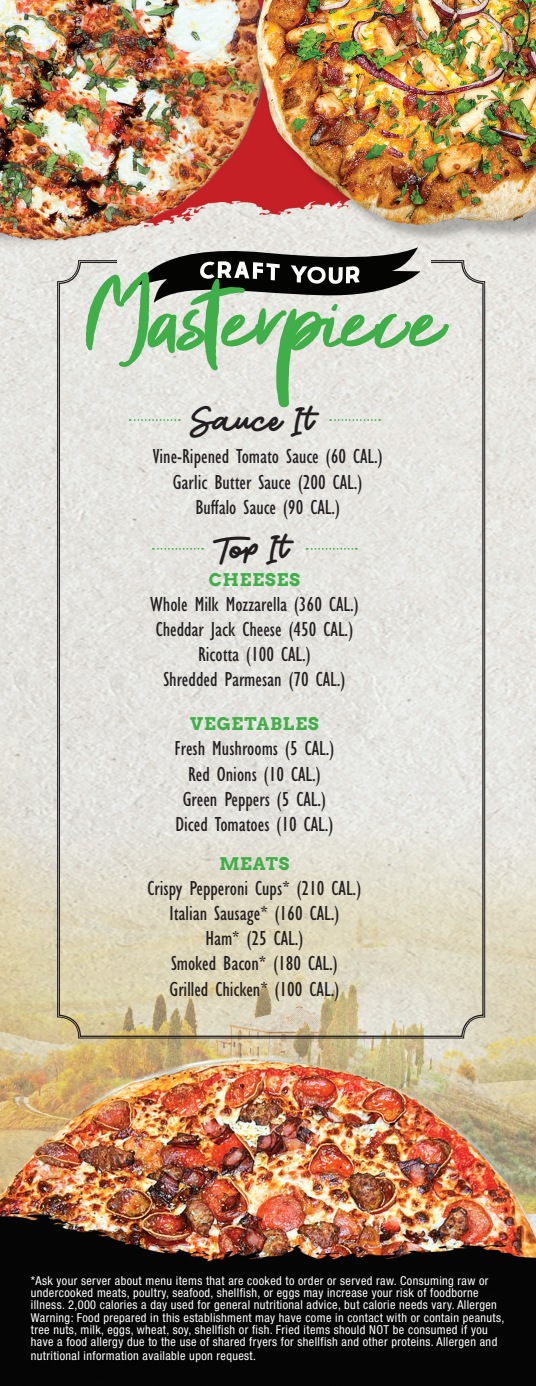
<style>
.page{position:relative;width:536px;height:1386px;background:#fff}
.page>*{position:absolute;margin:0;border:0;box-sizing:border-box;transform-origin:0 0}
.t1{font:115.15px "Blank City";color:#40ae49;scale:1.14 1}
.t2{font:43.75px "Brighter DEMO";color:#231f20}
.t3{font:condensed 21px/25.2px "Gill Sans";color:#231f20;text-align:center}
.t4{font:700 17.5px "Arvo";letter-spacing:.05em;color:#40ae49}
.t5{font:condensed 12.25px/12.2px "Helvetica Neue";letter-spacing:.03em;color:#fff}
.s1{font-family:"Gill Sans";font-stretch:normal}
</style>
<div class="page">
<img style="left:0;top:0;width:536px;height:1386px">
<svg style="left:57px;top:260px;width:428px;height:778px;background:#e0ded4"></svg>
<svg style="left:153px;top:548px;width:50px;height:2px"></svg>
<svg style="left:306px;top:548px;width:51px;height:2px"></svg>
<svg style="left:130px;top:419px;width:50px;height:2px"></svg>
<svg style="left:330px;top:419px;width:50px;height:2px"></svg>
<img style="left:118px;top:243px;width:312px;height:32px">
<svg style="left:138px;top:242px;width:282px;height:61px;background:#7b7b77"></svg>
<h1 class="t1" style="left:87px;top:253px;width:316px">Masterpiece</h1>
<h2 class="t2" style="left:190px;top:401px;width:125px">Sauce It</h2>
<h3 class="t3" style="left:153px;top:444px;width:231px">Vine-Ripened Tomato Sauce (60 CAL.)<br>Garlic Butter Sauce (200 CAL.)<br>Buffalo Sauce (90 CAL.)</h3>
<h2 class="t2" style="left:213px;top:529px;width:76px">TopIt</h2>
<h3 class="t4" style="left:209px;top:568px;width:93px">CHEESES</h3>
<h3 class="t3" style="left:150px;top:592px;width:210px">Whole Milk Mozzarella (360 CAL.)<br>Cheddar Jack Cheese (450 CAL.)<br>Ricotta (100 CAL.)<br>Shredded Parmesan (70 CAL.)</h3>
<h3 class="t4" style="left:190px;top:713px;width:130px">VEGETABLES</h3>
<h3 class="t3" style="left:174px;top:737px;width:161px">Fresh Mushrooms (5 CAL.)<br>Red Onions (10 CAL.)<br>Green Peppers (5 CAL.)<br>Diced Tomatoes (10 CAL.)</h3>
<h3 class="t4" style="left:219px;top:852px;width:72px">MEATS</h3>
<h3 class="t3" style="left:148px;top:876px;width:215px">Crispy Pepperoni Cups* (210 CAL.)<br>Italian Sausage* (160 CAL.)<br>Ham* (25 CAL.)<br>Smoked Bacon* (180 CAL.)<br>Grilled Chicken* (100 CAL.)</h3>
<p class="t5" style="left:31px;top:1274px;width:475px">*Ask your server about menu items that are cooked to order or served raw. Consuming raw or undercooked meats, poultry, seafood, shellfish, or eggs may increase your risk of foodborne illness. 2,000 calories a day used for general nutritional advice, but calorie needs vary. Allergen Warning: Food prepared in this establishment may have come in contact with or contain peanuts, tree nuts, milk, eggs, wheat, soy, shellfish or fish. Fried items should NOT be consumed if you have a food allergy due to the use of shared fryers for shellfish and other proteins. Allergen and</p>
<p class="t5" style="left:31px;top:1349px;width:226px">nutritional information available upon request<span class="s1">.</span></p>
</div>
